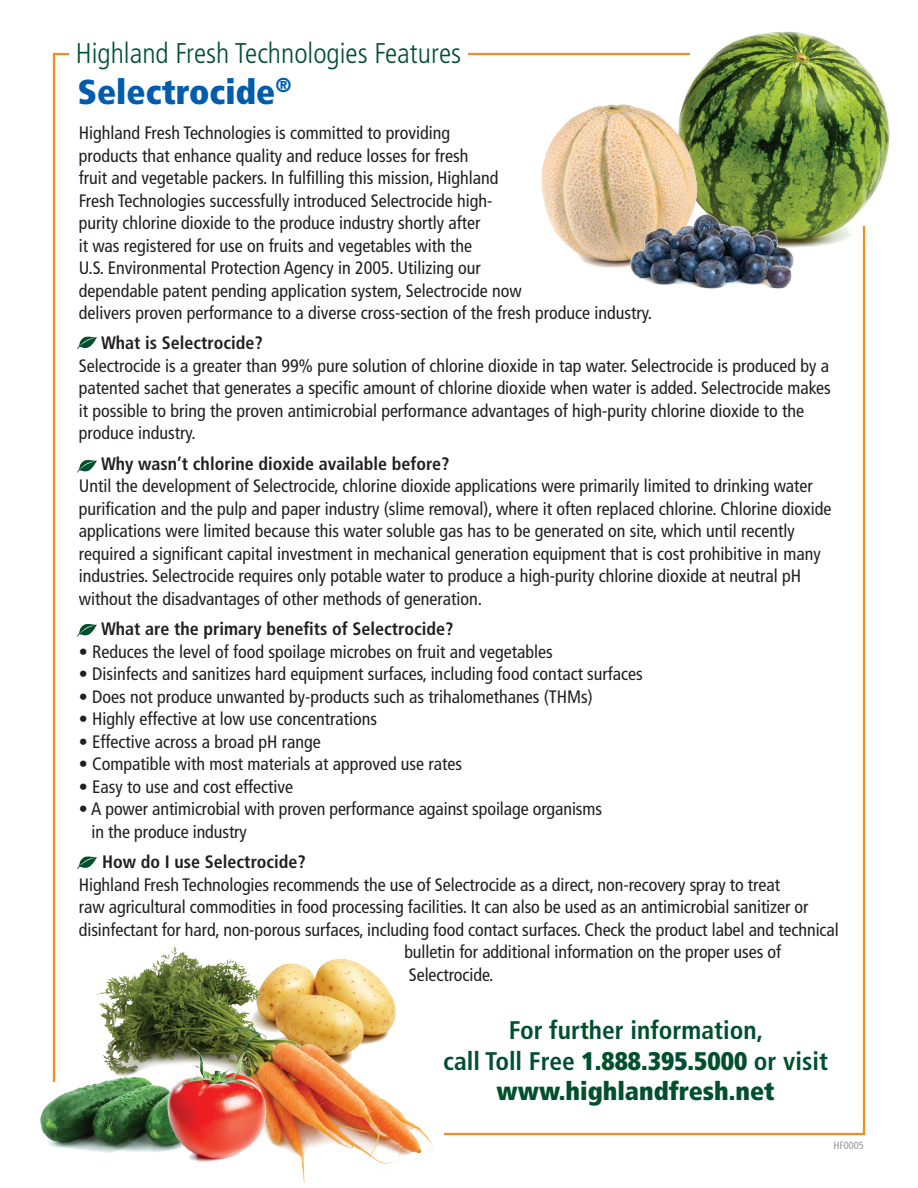
<style>
.page{position:relative;width:918px;height:1188px;background:#fff}
.page>*{position:absolute;margin:0;border:0;box-sizing:border-box;transform-origin:0 0}
.Sub_Header{font:900 condensed 34.5px "Frutiger";color:#015dab}
.t1{font:300 condensed 28.5px "Frutiger";color:#00502e}
.t2{font:700 condensed 25.5px/30.6px "Frutiger";color:#00502e;text-align:center}
.Mini_Text_Header{font:condensed 18px/22.5px "Frutiger";color:#231f20}
.Mini_Text_Header-2{font:700 condensed 18px "Frutiger";color:#231f20}
.Job_Number_Footnote{font:condensed 10.5px "Frutiger";color:#939598}
.s1{font-weight:700}
.s2{font-weight:900}
</style>
<div class="page">
<img style="left:40px;top:1041px;width:48px;height:110px">
<img style="left:88px;top:946px;width:346px;height:237px">
<img style="left:150px;top:1041px;width:130px;height:127px">
<img style="left:669px;top:31px;width:221px;height:224px">
<img style="left:541px;top:98px;width:159px;height:170px">
<img style="left:622px;top:199px;width:179px;height:90px">
<svg style="left:77px;top:336px;width:20px;height:14px"></svg>
<svg style="left:77px;top:460px;width:20px;height:13px"></svg>
<svg style="left:77px;top:624px;width:20px;height:13px"></svg>
<svg style="left:77px;top:856px;width:20px;height:13px"></svg>
<p class="t1" style="left:76px;top:37px;width:387px">Highland Fresh Technologies Features</p>
<p class="Sub_Header" style="left:78px;top:71px;width:215px">Selectrocide<sup>®</sup></p>
<p class="Mini_Text_Header" style="left:79px;top:122px;width:575px">Highland Fresh Technologies is committed to providing<br>products that enhance quality and reduce losses for fresh<br>fruit and vegetable packers. In fulfilling this mission, Highland<br>Fresh Technologies successfully introduced Selectrocide high-<br>purity chlorine dioxide to the produce industry shortly after<br>it was registered for use on fruits and vegetables with the<br>U.S. Environmental Protection Agency in 2005. Utilizing our<br>dependable patent pending application system, Selectrocide now<br>delivers proven performance to a diverse cross-section of the fresh produce industry.</p>
<p class="Mini_Text_Header" style="left:79px;top:332px;width:753px;text-indent:22px"><span class="s1">What is Selectrocide?<br></span>Selectrocide is a greater than 99% pure solution of chlorine dioxide in tap water. Selectrocide is produced by a patented sachet that generates a specific amount of chlorine dioxide when water is added. Selectrocide makes it possible to bring the proven antimicrobial performance advantages of high-purity chlorine dioxide to the produce industry.</p>
<p class="Mini_Text_Header" style="left:79px;top:452px;width:754px;text-indent:22px"><span class="s1">Why wasn’t chlorine dioxide available before?<br></span>Until the development of Selectrocide, chlorine dioxide applications were primarily limited to drinking water purification and the pulp and paper industry (slime removal), where it often replaced chlorine. Chlorine dioxide applications were limited because this water soluble gas has to be generated on site, which until recently required a significant capital investment in mechanical generation equipment that is cost prohibitive in many industries. Selectrocide requires only potable water to produce a high-purity chlorine dioxide at neutral pH without the disadvantages of other methods of generation.</p>
<p class="Mini_Text_Header-2" style="left:101px;top:618px;width:354px">What are the primary benefits of Selectrocide?</p>
<p class="Mini_Text_Header" style="left:79px;top:640px;width:476px">• Reduces the level of food spoilage microbes on fruit and vegetables</p>
<p class="Mini_Text_Header" style="left:79px;top:663px;width:566px">• Disinfects and sanitizes hard equipment surfaces, including food contact surfaces</p>
<p class="Mini_Text_Header" style="left:79px;top:685px;width:515px">• Does not produce unwanted by-products such as trihalomethanes (THMs)</p>
<p class="Mini_Text_Header" style="left:79px;top:708px;width:300px">• Highly effective at low use concentrations</p>
<p class="Mini_Text_Header" style="left:79px;top:730px;width:243px">• Effective across a broad pH range</p>
<p class="Mini_Text_Header" style="left:79px;top:753px;width:385px">• Compatible with most materials at approved use rates</p>
<p class="Mini_Text_Header" style="left:79px;top:775px;width:216px">• Easy to use and cost effective</p>
<p class="Mini_Text_Header" style="left:92px;top:798px;width:512px;text-indent:-13px">• A power antimicrobial with proven performance against spoilage organisms in the produce industry</p>
<p class="Mini_Text_Header-2" style="left:102px;top:851px;width:205px">How do I use Selectrocide?</p>
<p class="Mini_Text_Header" style="left:79px;top:873px;width:703px">Highland Fresh Technologies recommends the use of Selectrocide as a direct, non-recovery spray to treat</p>
<p class="Mini_Text_Header" style="left:79px;top:896px;width:731px">raw agricultural commodities in food processing facilities. It can also be used as an antimicrobial sanitizer or</p>
<p class="Mini_Text_Header" style="left:79px;top:918px;width:761px">disinfectant for hard, non-porous surfaces, including food contact surfaces. Check the product label and technical</p>
<p class="Mini_Text_Header" style="left:404px;top:941px;width:378px">bulletin for additional information on the proper uses of</p>
<p class="Mini_Text_Header" style="left:409px;top:963px;width:86px">Selectrocide.</p>
<p class="t2" style="left:443px;top:1015px;width:386px">For further information,<br>call Toll Free <span class="s2">1.888.395.5000</span> or visit <span class="s2">www.highlandfresh.net</span></p>
<p class="Job_Number_Footnote" style="left:833px;top:1140px;width:32px">HF0005</p>
</div>
